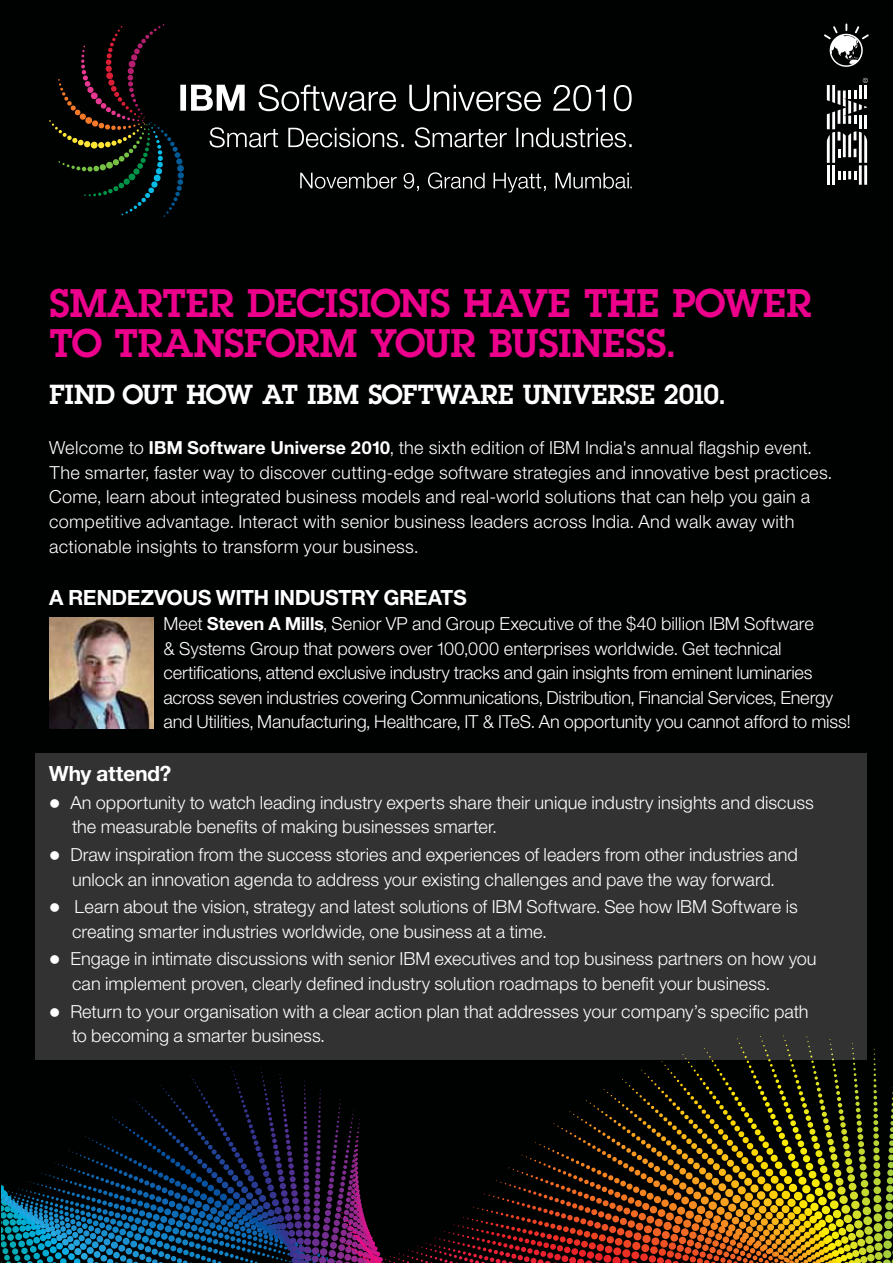
<style>
.page{position:relative;width:893px;height:1263px;background:#000101}
.page>*{position:absolute;margin:0;border:0;box-sizing:border-box;transform-origin:0 0}
.t1{font:600 39px/40.8px "Lubalinfor IBM";letter-spacing:-.015em;color:#ec008c}
.t2{font:600 27px "Lubalinfor IBM";letter-spacing:-.015em;color:#fff}
.t3{font:700 21px "Helv Neuefor IBM";color:#fff}
.t4{font:300 18px/24.6px "Helv Neuefor IBM";color:#fff}
.s1{font-weight:700}
</style>
<div class="page">
<svg style="left:2px;top:1048px;width:891px;height:215px"></svg>
<svg style="left:49px;top:24px;width:583px;height:193px"></svg>
<svg style="left:824px;top:24px;width:45px;height:43px"></svg>
<svg style="left:827px;top:78px;width:41px;height:107px"></svg>
<div style="left:35px;top:753px;width:832px;height:306px;background:#323232"></div>
<img style="left:49px;top:617px;width:104px;height:111px">
<h1 class="t1" style="left:49px;top:282px;width:764px">SMARTER DECISIONS HAVE THE POWER<br>TO TRANSFORM YOUR BUSINESS.</h1>
<h2 class="t2" style="left:49px;top:377px;width:679px">FIND OUT HOW AT IBM SOFTWARE UNIVERSE 2010.</h2>
<p class="t4" style="left:49px;top:435px;width:784px">Welcome to <span class="s1">IBM Software Universe 2010</span>, the sixth edition of IBM India's annual flagship event.<br>The smarter, faster way to discover cutting-edge software strategies and innovative best practices.<br>Come, learn about integrated business models and real-world solutions that can help you gain a competitive advantage. Interact with senior business leaders across India. And walk away with actionable insights to transform your business.</p>
<p class="t3" style="left:49px;top:584px;width:419px">A RENDEZVOUS WITH INDUSTRY GREATS</p>
<p class="t4" style="left:163px;top:611px;width:689px">Meet <span class="s1">Steven A Mills</span>, Senior VP and Group Executive of the $40 billion IBM Software<br>&amp; Systems Group that powers over 100,000 enterprises worldwide. Get technical certifications, attend exclusive industry tracks and gain insights from eminent luminaries across seven industries covering Communications, Distribution, Financial Services, Energy and Utilities, Manufacturing, Healthcare, IT &amp; ITeS. An opportunity you cannot afford to miss!</p>
<p class="t3" style="left:49px;top:760px;width:124px">Why attend?</p>
<p class="t4" style="left:72px;top:790px;width:743px;text-indent:-23px">● An opportunity to watch leading industry experts share their unique industry insights and discuss the measurable benefits of making businesses smarter.</p>
<p class="t4" style="left:49px;top:842px;width:750px;text-align:center">● Draw inspiration from the success stories and experiences of leaders from other industries and unlock an innovation agenda to address your existing challenges and pave the way forward.</p>
<p class="t4" style="left:72px;top:894px;width:727px;text-indent:-23px">● Learn about the vision, strategy and latest solutions of IBM Software. See how IBM Software is creating smarter industries worldwide, one business at a time.</p>
<p class="t4" style="left:72px;top:946px;width:746px;text-indent:-23px">● Engage in intimate discussions with senior IBM executives and top business partners on how you can implement proven, clearly defined industry solution roadmaps to benefit your business.</p>
<p class="t4" style="left:72px;top:998px;width:738px;text-indent:-23px">● Return to your organisation with a clear action plan that addresses your company’s specific path to becoming a smarter business.</p>
</div>
